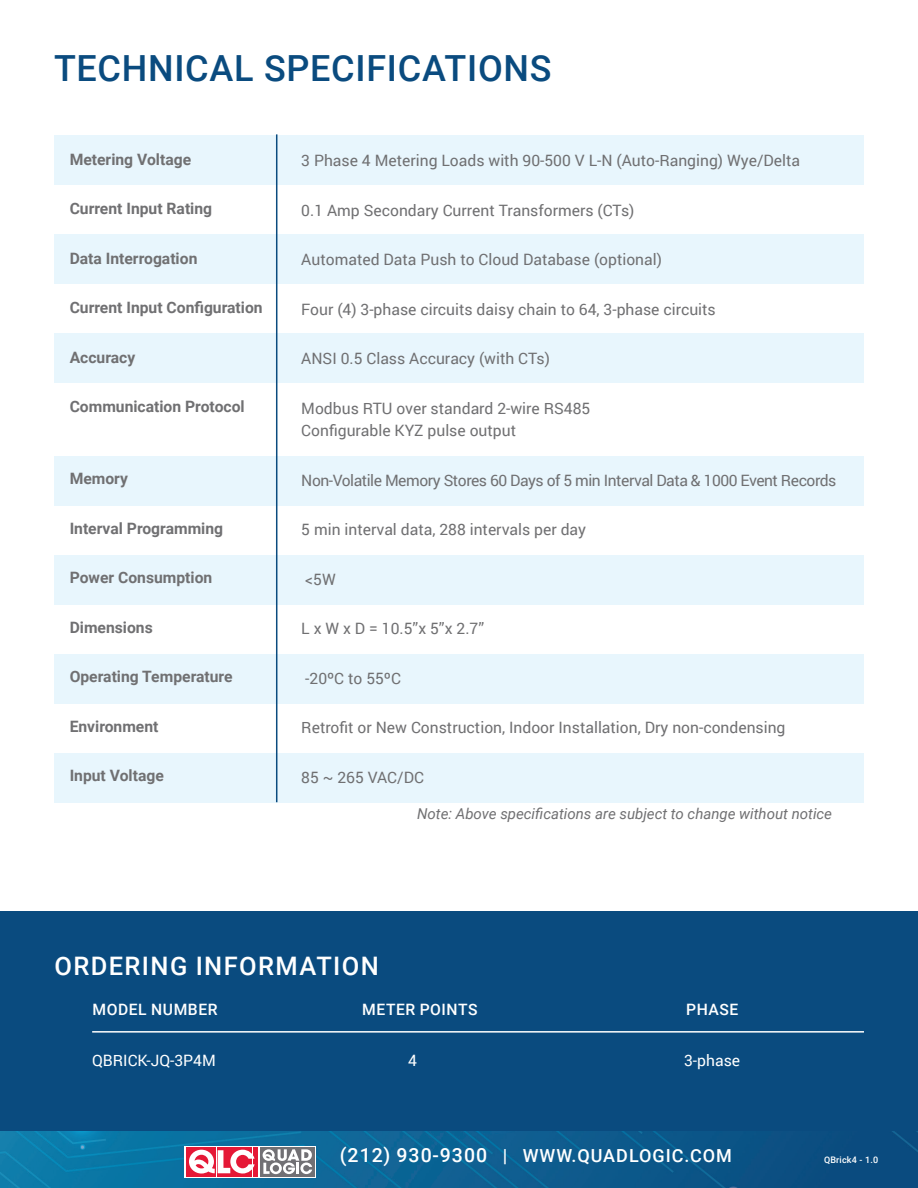
<style>
.page{position:relative;width:918px;height:1188px;background:#fff}
.page>*{position:absolute;margin:0;border:0;box-sizing:border-box;transform-origin:0 0}
.t1{font:500 36px "Roboto";letter-spacing:.02em;color:#0a4b7f}
.t2{font:500 25.5px "Roboto";letter-spacing:.055em;color:#fff}
.t3{font:500 18px "Roboto";letter-spacing:.055em;color:#fff}
.t4{font:15.6px/22.5px "Roboto";color:#707072}
.t5{font:700 15.6px "Roboto";color:#707072}
.t6{font:15.6px "Roboto";letter-spacing:-.03em;color:#707072}
.t7{font:500 15.6px "Roboto";letter-spacing:.035em;color:#fff}
.t8{font:15.6px "Roboto";color:#fff}
.t9{font:italic 15px "Roboto";color:#707072}
.t10{font:500 9px "Roboto";letter-spacing:.02em;color:#fff}
.s1{font-size:19.5px}
</style>
<div class="page">
<div style="left:0;top:912px;width:918px;height:250px;background:#0a4b7f"></div>
<hr style="left:92px;top:1031px;width:772px;height:2px;background:#fff">
<img style="left:0;top:1132px;width:918px;height:56px">
<svg style="left:185px;top:1146px;width:131px;height:32px"></svg>
<div style="left:260px;top:1147px;width:55px;height:29px;background:#717074"></div>
<svg style="left:186px;top:1147px;width:71px;height:29px"></svg>
<svg style="left:263px;top:1149px;width:49px;height:25px"></svg>
<svg style="left:270px;top:1162px;width:12px;height:12px"></svg>
<div style="left:273px;top:1165px;width:6px;height:7px;background:#717074;border-radius:50%"></div>
<div style="left:54px;top:456px;width:810px;height:49px;background:#e8f6fd"></div>
<div style="left:54px;top:555px;width:810px;height:49px;background:#e8f6fd"></div>
<div style="left:54px;top:654px;width:810px;height:49px;background:#e8f6fd"></div>
<div style="left:54px;top:753px;width:810px;height:49px;background:#e8f6fd"></div>
<div style="left:54px;top:135px;width:810px;height:50px;background:#e8f6fd"></div>
<div style="left:54px;top:234px;width:810px;height:50px;background:#e8f6fd"></div>
<div style="left:54px;top:333px;width:810px;height:50px;background:#e8f6fd"></div>
<hr style="left:276px;top:134px;width:1px;height:668px;background:#0a4b7f">
<h1 class="t1" style="left:54px;top:43px;width:499px">TECHNICAL SPECIFICATIONS</h1>
<p class="t5" style="left:70px;top:148px;width:123px">Metering Voltage</p>
<p class="t5" style="left:70px;top:198px;width:144px">Current Input Rating</p>
<p class="t5" style="left:70px;top:247px;width:129px">Data Interrogation</p>
<p class="t5" style="left:70px;top:297px;width:195px">Current Input Configuration</p>
<p class="t5" style="left:70px;top:346px;width:67px">Accuracy</p>
<p class="t5" style="left:70px;top:396px;width:177px">Communication Protocol</p>
<p class="t5" style="left:70px;top:468px;width:60px">Memory</p>
<p class="t5" style="left:70px;top:517px;width:155px">Interval Programming</p>
<p class="t5" style="left:70px;top:567px;width:144px">Power Consumption</p>
<p class="t5" style="left:70px;top:616px;width:85px">Dimensions</p>
<p class="t5" style="left:70px;top:666px;width:165px">Operating Temperature</p>
<p class="t5" style="left:70px;top:715px;width:90px">Environment</p>
<p class="t5" style="left:70px;top:765px;width:96px">Input Voltage</p>
<p class="t4" style="left:301px;top:149px;width:500px">3 Phase 4 Metering Loads with 90-500 V L-N (Auto-Ranging) Wye/Delta</p>
<p class="t4" style="left:301px;top:199px;width:335px">0.1 Amp Secondary Current Transformers (CTs)</p>
<p class="t4" style="left:301px;top:248px;width:362px">Automated Data Push to Cloud Database (optional)</p>
<p class="t4" style="left:301px;top:298px;width:416px">Four (4) 3-phase circuits daisy chain to 64, 3-phase circuits</p>
<p class="t4" style="left:301px;top:347px;width:250px">ANSI 0.5 Class Accuracy (with CTs)</p>
<p class="t4" style="left:301px;top:397px;width:291px">Modbus RTU over standard 2-wire RS485<br>Configurable KYZ pulse output</p>
<p class="t6" style="left:301px;top:469px;width:537px">Non-Volatile Memory Stores 60 Days of 5 min Interval Data &amp; 1000 Event Records</p>
<p class="t4" style="left:301px;top:518px;width:286px">5 min interval data, 288 intervals per day</p>
<p class="t4" style="left:305px;top:568px;width:32px">&lt;5W</p>
<p class="t4" style="left:301px;top:617px;width:184px">L x W x D = 10.5”x 5”x 2.7”</p>
<p class="t4" style="left:305px;top:667px;width:97px">-20ºC to 55ºC</p>
<p class="t4" style="left:301px;top:716px;width:486px">Retrofit or New Construction, Indoor Installation, Dry non-condensing</p>
<p class="t4" style="left:301px;top:766px;width:124px">85 ~ 265 VAC/DC</p>
<p class="t9" style="left:417px;top:803px;width:416px">Note: Above specifications are subject to change without notice</p>
<h2 class="t2" style="left:54px;top:948px;width:326px">ORDERING INFORMATION</h2>
<p class="t7" style="left:92px;top:999px;width:127px">MODEL NUMBER</p>
<p class="t7" style="left:362px;top:999px;width:117px">METER POINTS</p>
<p class="t7" style="left:686px;top:999px;width:54px">PHASE</p>
<p class="t8" style="left:92px;top:1049px;width:125px">QBRICK-JQ-3P4M</p>
<p class="t8" style="left:408px;top:1049px;width:10px">4</p>
<p class="t8" style="left:684px;top:1049px;width:58px">3-phase</p>
<p class="t3" style="left:340px;top:1143px;width:393px"><span class="s1">(212) 930-9300</span> | WWW.QUADLOGIC.COM</p>
<p class="t10" style="left:824px;top:1153px;width:56px">QBrick4 - 1.0</p>
</div>
